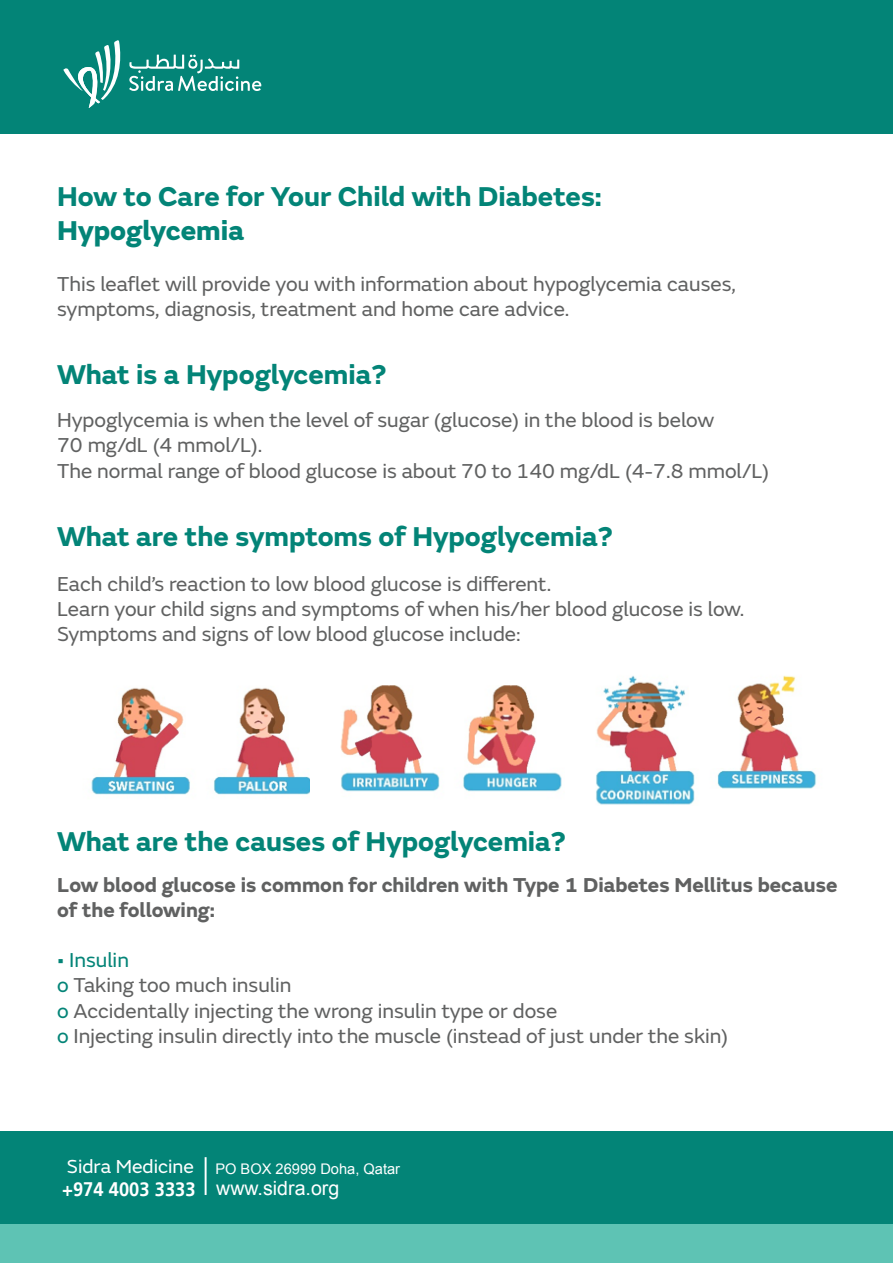
<style>
.page{position:relative;width:893px;height:1263px;background:#fff}
.page>*{position:absolute;margin:0;border:0;box-sizing:border-box;transform-origin:0 0}
.t1{font:700 28.35px "FS Emeric";color:#038477}
.t2{font:800 28.35px "FS Emeric";color:#038477}
.t3{font:21px/25.2px "FS Emeric";color:#606161}
.t4{font:700 21px/25.2px "FS Emeric";color:#606161}
.t5{font:19.65px "Arial";color:#fff}
.t6{font:14.7px "Arial";color:#fff}
.s1{color:#038477}
.s2{font-family:"FS Emeric";font-size:19.65px}
.s3{font-family:"Frutiger LT Arabic 65";font-weight:700}
</style>
<div class="page">
<div style="left:0;top:0;width:893px;height:134px;background:#038477"></div>
<div style="left:0;top:1131px;width:893px;height:96px;background:#038477"></div>
<div style="left:0;top:1225px;width:893px;height:38px;background:#5ec3b4"></div>
<hr style="left:205px;top:1157px;width:2px;height:38px;background:#fff">
<svg style="left:63px;top:40px;width:58px;height:68px"></svg>
<svg style="left:129px;top:55px;width:132px;height:36px"></svg>
<img style="left:91px;top:688px;width:219px;height:107px">
<img style="left:340px;top:685px;width:222px;height:107px">
<img style="left:596px;top:675px;width:221px;height:130px">
<h1 class="t1" style="left:57px;top:174px;width:546px">How to Care for Your Child with Diabetes:</h1>
<h1 class="t2" style="left:57px;top:208px;width:189px">Hypoglycemia</h1>
<p class="t3" style="left:57px;top:270px;width:680px">This leaflet will provide you with information about hypoglycemia causes, symptoms, diagnosis, treatment and home care advice.</p>
<h1 class="t1" style="left:57px;top:352px;width:331px">What is a Hypoglycemia?</h1>
<p class="t3" style="left:57px;top:406px;width:713px">Hypoglycemia is when the level of sugar (glucose) in the blood is below<br>70 mg/dL (4 mmol/L).<br>The normal range of blood glucose is about 70 to 140 mg/dL (4-7.8 mmol/L)</p>
<h1 class="t1" style="left:57px;top:514px;width:557px">What are the symptoms of Hypoglycemia?</h1>
<p class="t3" style="left:57px;top:570px;width:689px">Each child’s reaction to low blood glucose is different.<br>Learn your child signs and symptoms of when his/her blood glucose is low.<br>Symptoms and signs of low blood glucose include:</p>
<h1 class="t1" style="left:57px;top:819px;width:511px">What are the causes of Hypoglycemia?</h1>
<p class="t4" style="left:57px;top:870px;width:782px">Low blood glucose is common for children with Type 1 Diabetes Mellitus because of the following:</p>
<p class="t3" style="left:57px;top:946px;width:673px"><span class="s1">• Insulin<br>o</span> Taking too much insulin<br><span class="s1">o</span> Accidentally injecting the wrong insulin type or dose<br><span class="s1">o</span> Injecting insulin directly into the muscle (instead of just under the skin)</p>
<p class="t6" style="left:67px;top:1159px;width:335px"><span class="s2">Sidra Medicine</span> PO BOX 26999 Doha, Qatar</p>
<p class="t5" style="left:62px;top:1175px;width:279px"><span class="s3">+974 4003 3333</span> www.sidra.org</p>
</div>
